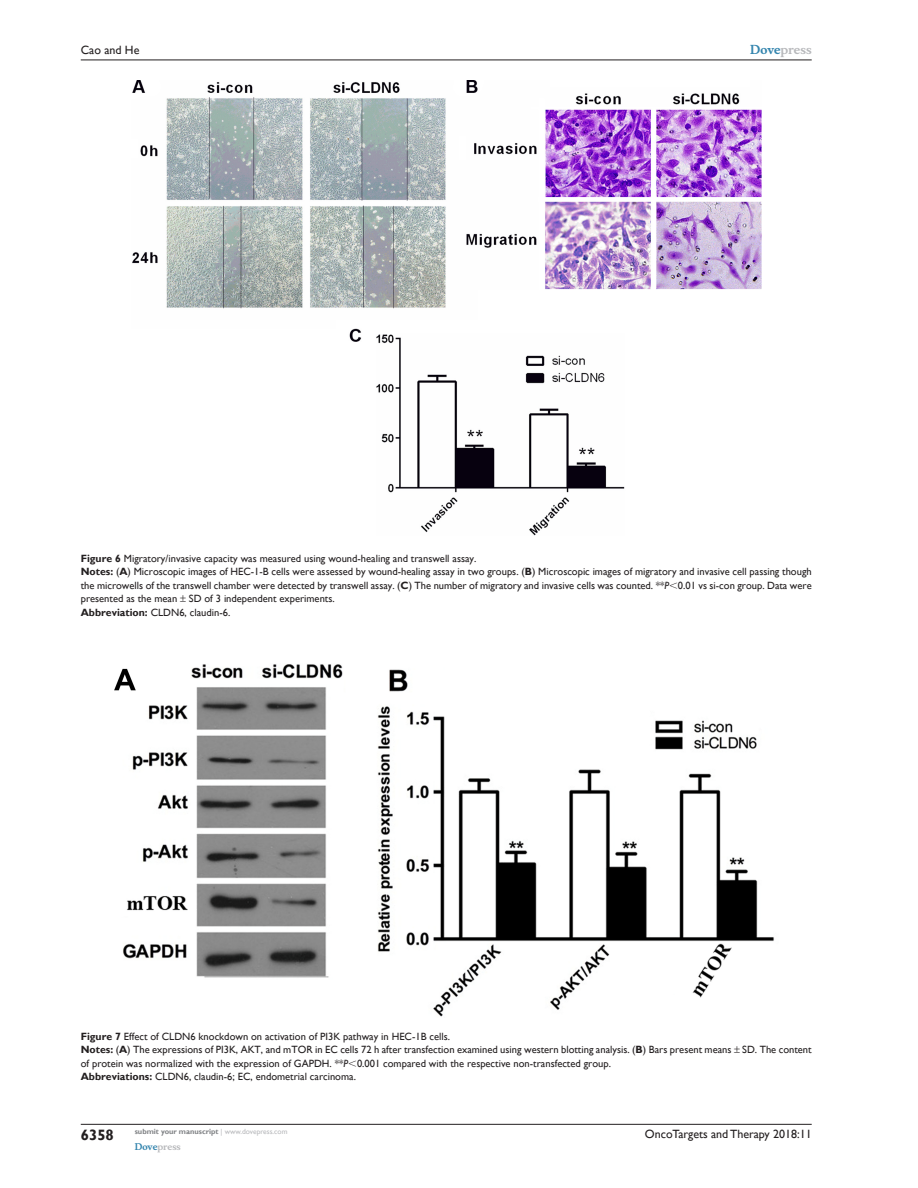
<style>
.page{position:relative;width:918px;height:1188px;background:#fff}
.page>*{position:absolute;margin:0;border:0;box-sizing:border-box;transform-origin:0 0}
.t1{font:700 15px "Gill Sans";color:#231f20}
.t2{font:12px "Gill Sans";color:#231f20}
.t3{font:700 12px "Musee";color:#b8b9bc}
.FigSNRI{font:10.5px/13.5px "Gill Sans";color:#231f20;text-align:justify}
.FigC{font:10.5px "Gill Sans";color:#231f20}
.t4{font:700 9px "Musee";color:#b8b9bc}
.t5{font:700 7.5px "Gill Sans";color:#808285}
.s1{color:#3485ae}
.s2{font-weight:700}
.s3{font-style:italic}
.s4{font-family:"Mathematical Pi One"}
.s5{font-weight:400;color:#b8b9bc}
</style>
<div class="page">
<hr style="left:81px;top:1124px;width:731px;height:1px;background:#231f20">
<hr style="left:81px;top:60px;width:731px;height:1px;background:#231f20">
<img style="left:132px;top:81px;width:629px;height:454px">
<img style="left:114px;top:664px;width:660px;height:353px">
<p class="t2" style="left:81px;top:43px;width:60px">Cao and He</p>
<p class="t3" style="left:750px;top:43px;width:63px"><span class="s1">Dove</span>press</p>
<p class="FigC" style="left:81px;top:552px;width:397px"><span class="s2">Figure 6</span> Migratory/invasive capacity was measured using wound-healing and transwell assay.</p>
<p class="FigSNRI" style="left:81px;top:565px;width:158px"><span class="s2">Notes:</span> (<span class="s2">A</span>) Microscopic images of HEC</p>
<p class="FigSNRI" style="left:81px;top:565px;width:732px;text-indent:170px">-1-B cells were assessed by wound-healing assay in two groups. (<span class="s2">B</span>) Microscopic images of migratory and invasive cell passing though the microwells of the transwell chamber were detected by transwell assay. (<span class="s2">C</span>) The number of migratory and invasive cells was counted. **<span class="s3">P</span><span class="s4">,</span>0.01 vs si-con group. Data were presented as the mean SD of 3 independent experiments.</p>
<p class="FigSNRI" style="left:81px;top:605px;width:151px"><span class="s2">Abbreviation:</span> CLDN6, claudin-6.</p>
<p class="FigC" style="left:81px;top:1030px;width:319px"><span class="s2">Figure 7</span> Effect of CLDN6 knockdown on activation of PI3K pathway in HEC</p>
<p class="FigC" style="left:412px;top:1030px;width:40px">-1B cells.</p>
<p class="FigSNRI" style="left:81px;top:1043px;width:732px"><span class="s2">Notes:</span> (<span class="s2">A</span>) The expressions of PI3K, AKT, and mTOR in EC cells 72 h after transfection examined using western blotting analysis. (<span class="s2">B</span>) Bars present means SD. The content of protein was normalized with the expression of GAPDH. **<span class="s3">P</span><span class="s4">,</span>0.001 compared with the respective non-transfected group.</p>
<p class="FigSNRI" style="left:81px;top:1070px;width:277px"><span class="s2">Abbreviations:</span> CLDN6, claudin-6; EC, endometrial carcinoma.</p>
<h1 class="t1" style="left:81px;top:1126px;width:35px">6358</h1>
<p class="t5" style="left:135px;top:1127px;width:154px">submit your manuscript <span class="s5">| www.dovepress.com</span></p>
<p class="t4" style="left:135px;top:1141px;width:48px"><span class="s1">Dove</span>press</p>
<p class="t2" style="left:645px;top:1127px;width:168px">OncoTargets and Therapy 2018:11</p>
</div>
